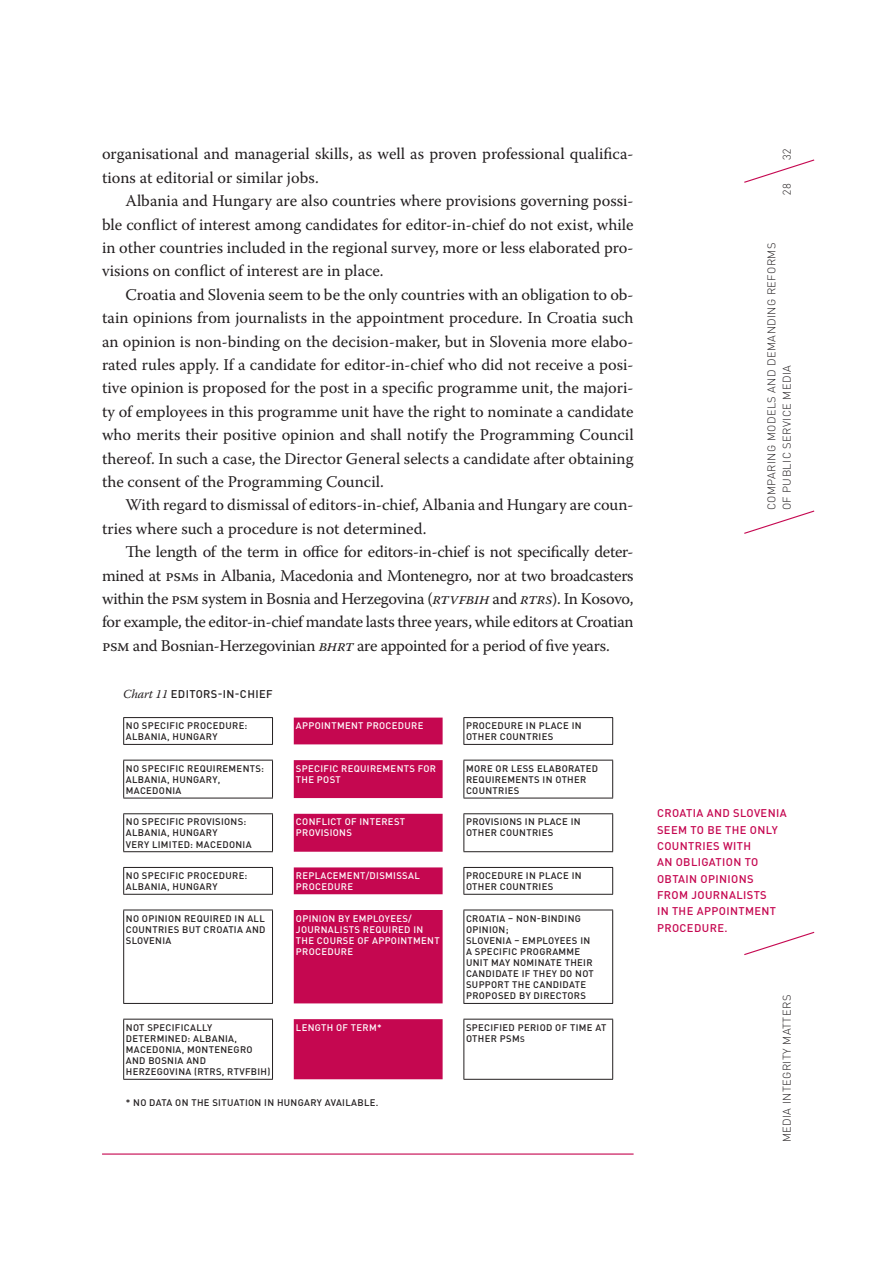
<style>
.page{position:relative;width:893px;height:1263px;background:#fff}
.page>*{position:absolute;margin:0;border:0;box-sizing:border-box;transform-origin:0 0}
.t1{font:16.35px "Warnock Pro";color:#231f20}
.t2{font:16.35px "Warnock Pro";letter-spacing:-.02em;color:#231f20}
.t3{font:500 11.1px/16.4px "DIN Pro";letter-spacing:.035em;color:#c50750}
.t4{font:300 11.1px/15.6px "DIN Pro";letter-spacing:.035em;color:#231f20}
.t5{font:500 11.1px "DIN Pro";letter-spacing:.035em;color:#231f20}
.t6{font:500 9.45px/11.1px "DIN Pro";letter-spacing:.035em;color:#231f20}
.t7{font:500 9.45px/11.1px "DIN Pro";letter-spacing:.035em;color:#fff}
.s1{font-size:15px}
.s2{font-style:italic}
.s3{font-family:"Warnock Pro";font-weight:400;font-style:italic;font-size:12.3px}
.s4{font-size:7.95px}
</style>
<div class="page">
<svg style="left:744px;top:931px;width:71px;height:24px"></svg>
<svg style="left:744px;top:510px;width:71px;height:24px"></svg>
<svg style="left:744px;top:159px;width:71px;height:24px"></svg>
<hr style="left:102px;top:1153px;width:532px;height:1px;background:#c50750">
<svg style="left:294px;top:717px;width:149px;height:362px;fill:#c50750"></svg>
<hr style="left:123px;top:867px;width:150px;height:1px;background:#231f20">
<svg style="left:123px;top:868px;width:1px;height:26px"></svg>
<svg style="left:272px;top:868px;width:1px;height:26px"></svg>
<hr style="left:123px;top:894px;width:150px;height:1px;background:#231f20">
<hr style="left:123px;top:910px;width:150px;height:1px;background:#231f20">
<hr style="left:123px;top:910px;width:1px;height:93px;background:#231f20">
<hr style="left:272px;top:910px;width:1px;height:93px;background:#231f20">
<hr style="left:123px;top:1003px;width:150px;height:1px;background:#231f20">
<hr style="left:463px;top:717px;width:150px;height:1px;background:#231f20">
<svg style="left:463px;top:718px;width:1px;height:26px"></svg>
<svg style="left:612px;top:718px;width:1px;height:26px"></svg>
<hr style="left:463px;top:744px;width:150px;height:1px;background:#231f20">
<hr style="left:123px;top:760px;width:150px;height:1px;background:#231f20">
<hr style="left:123px;top:760px;width:1px;height:38px;background:#231f20">
<hr style="left:272px;top:760px;width:1px;height:38px;background:#231f20">
<hr style="left:123px;top:798px;width:150px;height:1px;background:#231f20">
<hr style="left:463px;top:760px;width:150px;height:1px;background:#231f20">
<hr style="left:463px;top:760px;width:1px;height:38px;background:#231f20">
<hr style="left:612px;top:760px;width:1px;height:38px;background:#231f20">
<hr style="left:463px;top:798px;width:150px;height:1px;background:#231f20">
<hr style="left:123px;top:813px;width:150px;height:1px;background:#231f20">
<hr style="left:123px;top:814px;width:1px;height:37px;background:#231f20">
<hr style="left:272px;top:814px;width:1px;height:37px;background:#231f20">
<hr style="left:123px;top:851px;width:150px;height:1px;background:#231f20">
<hr style="left:463px;top:813px;width:150px;height:1px;background:#231f20">
<hr style="left:463px;top:814px;width:1px;height:37px;background:#231f20">
<hr style="left:612px;top:814px;width:1px;height:37px;background:#231f20">
<hr style="left:463px;top:851px;width:150px;height:1px;background:#231f20">
<hr style="left:463px;top:867px;width:150px;height:1px;background:#231f20">
<svg style="left:463px;top:868px;width:1px;height:26px"></svg>
<svg style="left:612px;top:868px;width:1px;height:26px"></svg>
<hr style="left:463px;top:894px;width:150px;height:1px;background:#231f20">
<hr style="left:463px;top:910px;width:150px;height:1px;background:#231f20">
<hr style="left:463px;top:910px;width:1px;height:93px;background:#231f20">
<hr style="left:612px;top:910px;width:1px;height:93px;background:#231f20">
<hr style="left:463px;top:1003px;width:150px;height:1px;background:#231f20">
<hr style="left:123px;top:717px;width:150px;height:1px;background:#231f20">
<svg style="left:123px;top:718px;width:1px;height:26px"></svg>
<svg style="left:272px;top:718px;width:1px;height:26px"></svg>
<hr style="left:123px;top:744px;width:150px;height:1px;background:#231f20">
<hr style="left:463px;top:1019px;width:150px;height:1px;background:#231f20">
<hr style="left:463px;top:1019px;width:1px;height:60px;background:#231f20">
<hr style="left:612px;top:1019px;width:1px;height:60px;background:#231f20">
<hr style="left:463px;top:1079px;width:150px;height:1px;background:#231f20">
<hr style="left:123px;top:1019px;width:150px;height:1px;background:#231f20">
<hr style="left:123px;top:1019px;width:1px;height:60px;background:#231f20">
<hr style="left:272px;top:1019px;width:1px;height:60px;background:#231f20">
<hr style="left:123px;top:1079px;width:150px;height:1px;background:#231f20">
<div style="left:634px;top:534px;width:157px;height:398px;background:#fff"></div>
<p class="t1" style="left:102px;top:144px;width:533px">organisational and managerial skills, as well as proven professional qualifica-</p>
<p class="t4" style="left:779px;top:160px;width:13px;rotate:-90deg">32</p>
<p class="t1" style="left:102px;top:168px;width:218px">tions at editorial or similar jobs.</p>
<p class="t1" style="left:125px;top:191px;width:510px">Albania and Hungary are also countries where provisions governing possi-</p>
<p class="t1" style="left:102px;top:214px;width:533px">ble conflict of interest among candidates for editor-in-chief do not exist, while</p>
<p class="t1" style="left:102px;top:238px;width:533px">in other countries included in the regional survey, more or less elaborated pro-</p>
<p class="t1" style="left:102px;top:261px;width:283px">visions on conflict of interest are in place.</p>
<p class="t1" style="left:125px;top:285px;width:510px">Croatia and Slovenia seem to be the only countries with an obligation to ob-</p>
<p class="t1" style="left:102px;top:308px;width:533px">tain opinions from journalists in the appointment procedure. In Croatia such</p>
<p class="t1" style="left:102px;top:331px;width:533px">an opinion is non-binding on the decision-maker, but in Slovenia more elabo-</p>
<p class="t1" style="left:102px;top:355px;width:533px">rated rules apply. If a candidate for editor-in-chief who did not receive a posi-</p>
<p class="t1" style="left:102px;top:378px;width:533px">tive opinion is proposed for the post in a specific programme unit, the majori-</p>
<p class="t1" style="left:102px;top:402px;width:533px">ty of employees in this programme unit have the right to nominate a candidate</p>
<p class="t1" style="left:102px;top:425px;width:533px">who merits their positive opinion and shall notify the Programming Council</p>
<p class="t1" style="left:102px;top:448px;width:533px">thereof. In such a case, the Director General selects a candidate after obtaining</p>
<p class="t1" style="left:102px;top:472px;width:283px">the consent of the Programming Council.</p>
<p class="t1" style="left:125px;top:495px;width:510px">With regard to dismissal of editors-in-chief, Albania and Hungary are coun-</p>
<p class="t1" style="left:102px;top:519px;width:326px">tries where such a procedure is not determined.</p>
<p class="t2" style="left:125px;top:542px;width:510px">The length of the term in office for editors-in-chief is not specifically deter-</p>
<p class="t2" style="left:102px;top:565px;width:533px">mined at PSM<span class="s1">s</span> in Albania, Macedonia and Montenegro, nor at two broadcasters</p>
<p class="t2" style="left:102px;top:589px;width:533px">within the PSM system in Bosnia and Herzegovina (<span class="s2">RTVFBiH</span> and <span class="s2">RTRS</span>). In Kosovo,</p>
<p class="t2" style="left:102px;top:612px;width:533px">for example, the editor-in-chief mandate lasts three years, while editors at Croatian</p>
<p class="t2" style="left:102px;top:636px;width:509px">PSM and Bosnian-Herzegovinian <span class="s2">BHRT</span> are appointed for a period of five years.</p>
<p class="t5" style="left:123px;top:686px;width:151px"><span class="s3">Chart 11</span> EDITORS-IN-CHIEF</p>
<p class="t6" style="left:126px;top:720px;width:123px">NO SPECIFIC PROCEDURE:<br>ALBANIA, HUNGARY</p>
<p class="t7" style="left:296px;top:720px;width:129px">APPOINTMENT PROCEDURE</p>
<p class="t6" style="left:466px;top:720px;width:117px">PROCEDURE IN PLACE IN<br>OTHER COUNTRIES</p>
<p class="t6" style="left:126px;top:762px;width:140px">NO SPECIFIC REQUIREMENTS:<br>ALBANIA, HUNGARY,<br>MACEDONIA</p>
<p class="t7" style="left:296px;top:762px;width:142px">SPECIFIC REQUIREMENTS FOR<br>THE POST</p>
<p class="t6" style="left:466px;top:762px;width:134px">MORE OR LESS ELABORATED<br>REQUIREMENTS IN OTHER<br>COUNTRIES</p>
<p class="t6" style="left:126px;top:816px;width:127px">NO SPECIFIC PROVISIONS:<br>ALBANIA, HUNGARY<br>VERY LIMITED: MACEDONIA</p>
<p class="t7" style="left:296px;top:816px;width:111px">CONFLICT OF INTEREST<br>PROVISIONS</p>
<p class="t6" style="left:466px;top:816px;width:116px">PROVISIONS IN PLACE IN<br>OTHER COUNTRIES</p>
<p class="t6" style="left:126px;top:869px;width:123px">NO SPECIFIC PROCEDURE:<br>ALBANIA, HUNGARY</p>
<p class="t7" style="left:296px;top:869px;width:125px">REPLACEMENT/DISMISSAL<br>PROCEDURE</p>
<p class="t6" style="left:466px;top:869px;width:117px">PROCEDURE IN PLACE IN<br>OTHER COUNTRIES</p>
<p class="t6" style="left:126px;top:912px;width:141px;text-align:justify">NO OPINION REQUIRED IN ALL COUNTRIES BUT CROATIA AND SLOVENIA</p>
<p class="t7" style="left:296px;top:912px;width:145px">OPINION BY EMPLOYEES/<br>JOURNALISTS REQUIRED IN<br>THE COURSE OF APPOINTMENT<br>PROCEDURE</p>
<p class="t6" style="left:466px;top:912px;width:129px">CROATIA – NON-BINDING<br>OPINION;<br>SLOVENIA – EMPLOYEES IN<br>A SPECIFIC PROGRAMME<br>UNIT MAY NOMINATE THEIR<br>CANDIDATE IF THEY DO NOT<br>SUPPORT THE CANDIDATE<br>PROPOSED BY DIRECTORS</p>
<p class="t6" style="left:126px;top:1021px;width:146px">NOT SPECIFICALLY<br>DETERMINED: ALBANIA,<br>MACEDONIA, MONTENEGRO<br>AND BOSNIA AND<br>HERZEGOVINA (RTRS, RTVFBIH)</p>
<p class="t7" style="left:296px;top:1021px;width:87px">LENGTH OF TERM*</p>
<p class="t6" style="left:466px;top:1021px;width:142px">SPECIFIED PERIOD OF TIME AT<br>OTHER PSM<span class="s4">S</span></p>
<p class="t6" style="left:126px;top:1097px;width:254px">* NO DATA ON THE SITUATION IN HUNGARY AVAILABLE.</p>
<p class="t4" style="left:779px;top:195px;width:13px;rotate:-90deg">28</p>
<p class="t4" style="left:763px;top:510px;width:269px;rotate:-90deg">COMPARING MODELS AND DEMANDING REFORMS<br>OF PUBLIC SERVICE MEDIA</p>
<p class="t3" style="left:657px;top:805px;width:131px">CROATIA AND SLOVENIA<br>SEEM TO BE THE ONLY<br>COUNTRIES WITH<br>AN OBLIGATION TO<br>OBTAIN OPINIONS<br>FROM JOURNALISTS<br>IN THE APPOINTMENT<br>PROCEDURE.</p>
<p class="t4" style="left:779px;top:1142px;width:149px;rotate:-90deg">MEDIA INTEGRITY MATTERS</p>
</div>
